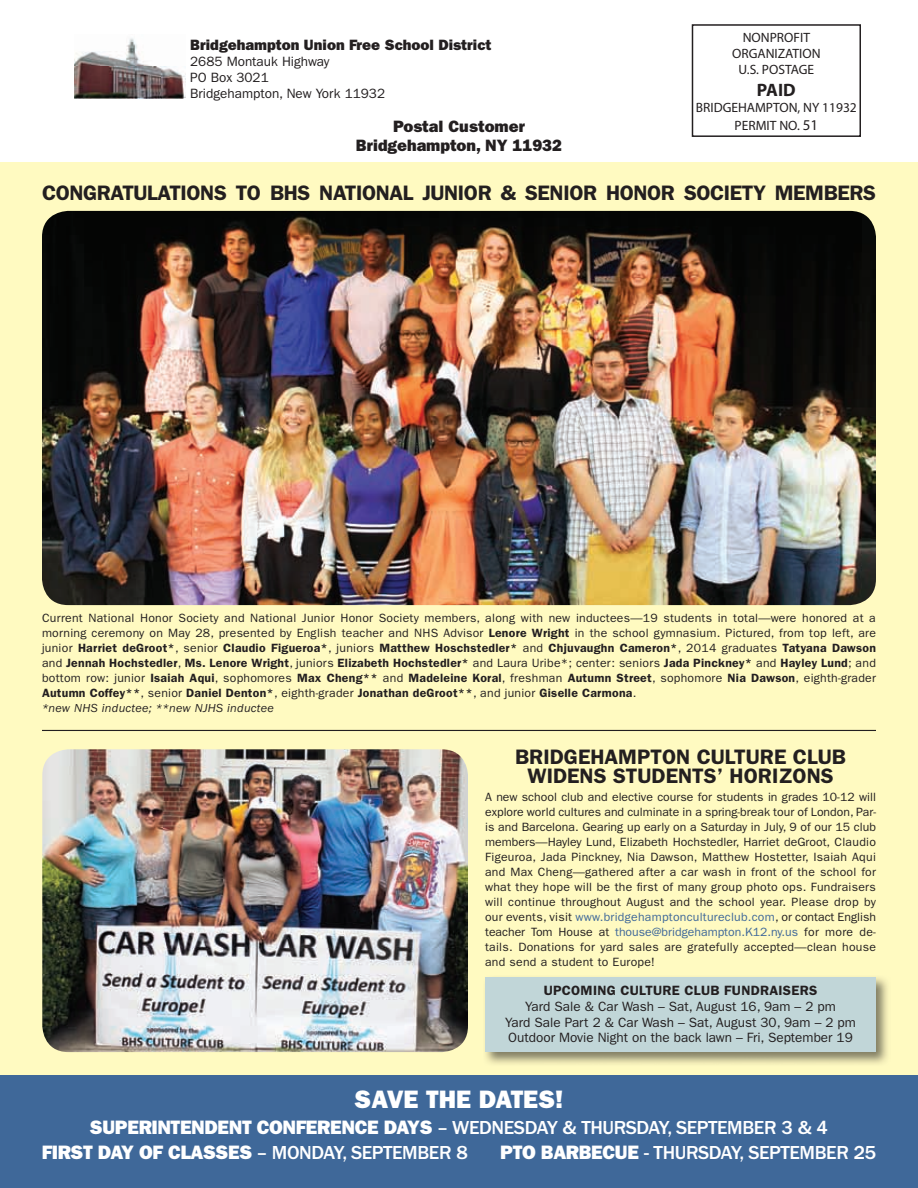
<style>
.page{position:relative;width:918px;height:1188px;background:#fff}
.page>*{position:absolute;margin:0;border:0;box-sizing:border-box;transform-origin:0 0}
.t1{font:25.35px "ITC Franklin Gothic Std Hvy";color:#fff}
.t2{font:600 21px "ITC Franklin Gothic Std";letter-spacing:-.02em;color:#231f20}
.t3{font:600 21px/19.5px "ITC Franklin Gothic Std";color:#231f20;text-align:center}
.t4{font:500 19.5px/25.5px "ITC Franklin Gothic Std";letter-spacing:-.02em;color:#fff}
.t5{font:700 18px "Myriad Pro";color:#231f20}
.t6{font:16.5px/19.8px "ITC Franklin Gothic Std Hvy";color:#231f20;text-align:center}
.t7{font:15px "ITC Franklin Gothic Std Hvy";color:#231f20}
.t8{font:13.5px/16.2px "ITC Franklin Gothic Std";color:#231f20}
.t9{font:13.5px/16.2px "Myriad Pro";color:#231f20;text-align:center}
.t10{font:600 13.5px "ITC Franklin Gothic Std";letter-spacing:.02em;color:#231f20}
.t11{font:12px/15px "ITC Franklin Gothic Std";letter-spacing:.02em;color:#231f20}
.s1{font-size:15px}
.s2{font-weight:600}
.s3{font-style:italic}
.s4{color:#3f6899}
.s5{font-family:"ITC Franklin Gothic Std Hvy";font-weight:400}
</style>
<div class="page">
<div style="left:0;top:162px;width:918px;height:998px;background:#fffac1"></div>
<img style="left:485px;top:977px;width:403px;height:87px">
<div style="left:485px;top:977px;width:391px;height:75px;background:#c1d6d8"></div>
<img style="left:75px;top:38px;width:110px;height:60px">
<div style="left:692px;top:24px;width:169px;height:113px;border:2px solid #231f20"></div>
<div style="left:0;top:1076px;width:918px;height:112px;background:#3f6899"></div>
<img style="left:42px;top:211px;width:834px;height:394px">
<hr style="left:42px;top:730px;width:834px;height:1px;background:#231f20">
<img style="left:42px;top:749px;width:426px;height:303px">
<p class="t7" style="left:190px;top:36px;width:303px">Bridgehampton Union Free School District</p>
<p class="t8" style="left:190px;top:53px;width:196px">2685 Montauk Highway<br>PO Box 3021<br>Bridgehampton, New York 11932</p>
<h3 class="t6" style="left:356px;top:116px;width:208px">Postal Customer<br>Bridgehampton, NY 11932</h3>
<p class="t9" style="left:732px;top:29px;width:90px">NONPROFIT<br>ORGANIZATION<br>U.S. POSTAGE</p>
<h3 class="t5" style="left:757px;top:78px;width:40px">PAID</h3>
<p class="t9" style="left:696px;top:98px;width:162px;line-height:18px">BRIDGEHAMPTON, NY 11932<br>PERMIT NO. <span class="s1">51</span></p>
<h2 class="t2" style="left:42px;top:181px;width:836px">CONGRATULATIONS TO BHS NATIONAL JUNIOR &amp; SENIOR HONOR SOCIETY MEMBERS</h2>
<p class="t11" style="left:42px;top:610px;width:836px">Current National Honor Society and National Junior Honor Society members, along with new inductees—19 students in total—were honored at a morning ceremony on May 28, presented by English teacher and NHS Advisor <span class="s2">Lenore Wright</span> in the school gymnasium. Pictured, from top left, are junior <span class="s2">Harriet deGroot*</span>, senior <span class="s2">Claudio Figueroa*</span>, juniors <span class="s2">Matthew Hoschstedler*</span> and <span class="s2">Chjuvaughn Cameron*</span>, 2014 graduates <span class="s2">Tatyana Dawson </span>and <span class="s2">Jennah Hochstedler</span>, <span class="s2">Ms. Lenore Wright</span>, juniors <span class="s2">Elizabeth Hochstedler*</span> and Laura Uribe*; center: seniors <span class="s2">Jada Pinckney*</span> and <span class="s2">Hayley Lund</span>; and bottom row: junior <span class="s2">Isaiah Aqui</span>, sophomores <span class="s2">Max Cheng**</span> and <span class="s2">Madeleine Koral</span>, freshman <span class="s2">Autumn Street</span>, sophomore <span class="s2">Nia Dawson</span>, eighth-grader <span class="s2">Autumn Coffey**</span>, senior <span class="s2">Daniel Denton*</span>, eighth-grader <span class="s2">Jonathan deGroot**</span>, and junior <span class="s2">Giselle Carmona</span>.<br><span class="s3">*new NHS inductee; **new NJHS inductee</span></p>
<h2 class="t3" style="left:515px;top:747px;width:332px">BRIDGEHAMPTON CULTURE CLUB<br>WIDENS STUDENTS’ HORIZONS</h2>
<p class="t11" style="left:485px;top:790px;width:392px;text-align:justify">A new school club and elective course for students in grades 10-12 will explore world cultures and culminate in a spring-break tour of London, Par&shy;is and Barcelona. Gearing up early on a Saturday in July, 9 of our 15 club members—Hayley Lund, Elizabeth Hochstedler, Harriet deGroot, Claudio Figeuroa, Jada Pinckney, Nia Dawson, Matthew Hostetter, Isaiah Aqui and Max Cheng—gathered after a car wash in front of the school for what they hope will be the rst of many group photo ops. Fundraisers will continue throughout August and the school year. Please drop by our events, visit <span class="s4">www.bridgehamptoncultureclub.com</span>, or contact English teacher Tom House at <span class="s4">thouse@bridgehampton.K12.ny.us</span> for more de&shy;tails. Donations for yard sales are gratefully accepted—clean house and send a student to Europe!</p>
<p class="t10" style="left:544px;top:982px;width:275px">UPCOMING CULTURE CLUB FUNDRAISERS</p>
<p class="t8" style="left:505px;top:998px;width:352px;line-height:15.8px;text-align:center">Yard Sale &amp; Car Wash – Sat, August 16, 9am – 2 pm<br>Yard Sale Part 2 &amp; Car Wash – Sat, August 30, 9am – 2 pm<br>Outdoor Movie Night on the back lawn – Fri, September 19</p>
<h1 class="t1" style="left:355px;top:1085px;width:210px">SAVE THE DATES!</h1>
<h3 class="t4" style="left:42px;top:1115px;width:788px;text-indent:48px"><span class="s5">SUPERINTENDENT CONFERENCE DAYS</span> – WEDNESDAY &amp; THURSDAY, SEPTEMBER 3 &amp; 4<br><span class="s5">FIRST DAY OF CLASSES</span> – MONDAY, SEPTEMBER 8</h3>
<h3 class="t4" style="left:500px;top:1140px;width:377px"><span class="s5">PTO BARBECUE</span> - THURSDAY, SEPTEMBER 25</h3>
</div>
